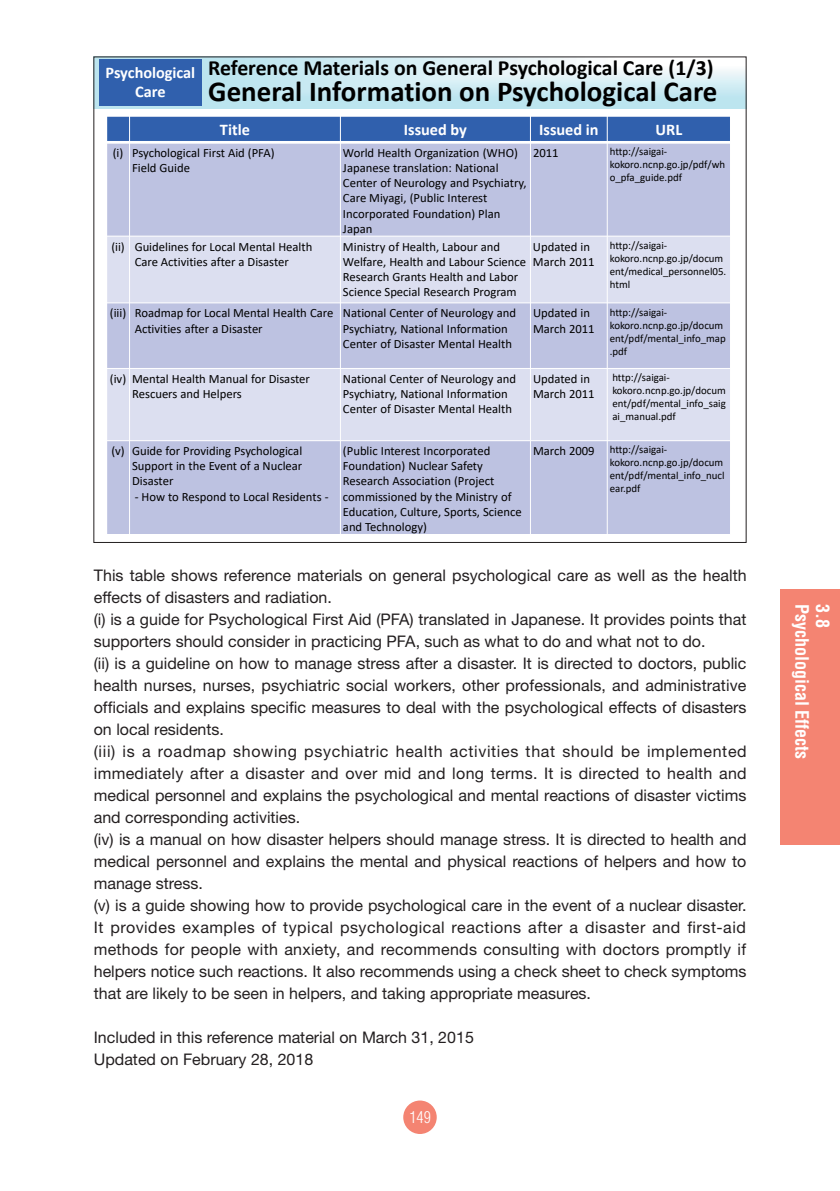
<style>
.page{position:relative;width:840px;height:1191px;background:#fff}
.page>*{position:absolute;margin:0;border:0;box-sizing:border-box;transform-origin:0 0}
.t1{font:700 29px "Calibri";color:#000}
.t2{font:700 21.8px "Calibri";color:#000}
.t3{font:700 condensed 18px "Helvetica";color:#fff}
.t4{font:700 16.2px/19.6px "Calibri";color:#fff;text-align:center}
.t5{font:16px/22px "Helvetica Neue";color:#231f20;text-align:justify}
.t6{font:300 condensed 16px "Helvetica";color:#fff}
.t7{font:12.6px/15.2px "Calibri";color:#000}
.t8{font:10.8px/13px "Calibri";color:#000}
.s1{font-size:12.6px}
</style>
<div class="page">
<div style="left:403px;top:1100px;width:33px;height:34px;background:#f48472;border-radius:50%"></div>
<div style="left:780px;top:590px;width:59px;height:255px;background:#f48472"></div>
<img style="left:96px;top:59px;width:648px;height:49px">
<div style="left:107px;top:116px;width:623px;height:26px;background:#3060ad"></div>
<div style="left:107px;top:142px;width:623px;height:94px;background:#bdc2e1"></div>
<div style="left:107px;top:236px;width:623px;height:67px;background:#dcdff0"></div>
<div style="left:107px;top:303px;width:623px;height:65px;background:#bdc2e1"></div>
<div style="left:107px;top:368px;width:623px;height:73px;background:#dcdff0"></div>
<div style="left:107px;top:441px;width:623px;height:93px;background:#bdc2e1"></div>
<hr style="left:129px;top:116px;width:1px;height:419px;background:#fff">
<hr style="left:340px;top:116px;width:1px;height:419px;background:#fff">
<hr style="left:529px;top:116px;width:1px;height:419px;background:#fff">
<hr style="left:606px;top:116px;width:1px;height:419px;background:#fff">
<hr style="left:106px;top:141px;width:624px;height:3px;background:#fff">
<hr style="left:106px;top:236px;width:624px;height:1px;background:#fff">
<hr style="left:106px;top:302px;width:624px;height:1px;background:#fff">
<hr style="left:106px;top:368px;width:624px;height:1px;background:#fff">
<hr style="left:106px;top:440px;width:624px;height:1px;background:#fff">
<hr style="left:729px;top:116px;width:1px;height:419px;background:#fff">
<hr style="left:106px;top:116px;width:624px;height:1px;background:#fff">
<div style="left:99px;top:59px;width:102px;height:46px;background:#3060ad"></div>
<p class="t2" style="left:208px;top:52px;width:506px">Reference Materials on General Psychological Care (1/3)</p>
<p class="t1" style="left:208px;top:71px;width:510px">General Information on Psychological Care</p>
<p class="t4" style="left:220px;top:119px;width:31px">Title</p>
<p class="t4" style="left:403px;top:119px;width:64px">Issued by</p>
<p class="t4" style="left:539px;top:119px;width:61px">Issued in</p>
<p class="t4" style="left:655px;top:119px;width:28px">URL</p>
<p class="t7" style="left:132px;top:145px;width:144px;text-indent:-19px">(i) Psychological First Aid (PFA)<br>Field Guide</p>
<p class="t7" style="left:343px;top:145px;width:185px">World Health Organization (WHO)<br>Japanese translation: National<br>Center of Neurology and Psychiatry,<br>Care Miyagi, (Public Interest<br>Incorporated Foundation) Plan<br>Japan</p>
<p class="t7" style="left:532px;top:145px;width:27px">2011</p>
<p class="t8" style="left:609px;top:145px;width:117px">http://saigai‐ kokoro.ncnp.go.jp/pdf/wh o_pfa_guide.pdf</p>
<p class="t7" style="left:111px;top:238px;width:202px;text-align:center">(ii) Guidelines for Local Mental Health<br>Care Activities after a Disaster</p>
<p class="t7" style="left:343px;top:238px;width:185px">Ministry of Health, Labour and Welfare, Health and Labour Science Research Grants Health and Labor Science Special Research Program</p>
<p class="t7" style="left:532px;top:238px;width:63px">Updated in<br>March 2011</p>
<p class="t8" style="left:609px;top:238px;width:118px">http://saigai‐ kokoro.ncnp.go.jp/docum ent/medical_personnel05. html</p>
<p class="t7" style="left:135px;top:305px;width:200px;text-indent:-25px">(iii) Roadmap for Local Mental Health Care<br>Activities after a Disaster</p>
<p class="t7" style="left:343px;top:305px;width:174px">National Center of Neurology and<br>Psychiatry, National Information<br>Center of Disaster Mental Health</p>
<p class="t7" style="left:532px;top:305px;width:63px">Updated in<br>March 2011</p>
<p class="t8" style="left:609px;top:305px;width:117px">http://saigai‐ kokoro.ncnp.go.jp/docum ent/pdf/mental_info_map .pdf</p>
<p class="t7" style="left:132px;top:371px;width:179px;text-indent:-22px">(iv) Mental Health Manual for Disaster<br>Rescuers and Helpers</p>
<p class="t7" style="left:343px;top:371px;width:174px">National Center of Neurology and<br>Psychiatry, National Information<br>Center of Disaster Mental Health</p>
<p class="t7" style="left:532px;top:371px;width:63px">Updated in<br>March 2011</p>
<p class="t8" style="left:612px;top:371px;width:115px">http://saigai‐ kokoro.ncnp.go.jp/docum ent/pdf/mental_info_saig ai_manual.pdf</p>
<p class="t7" style="left:132px;top:443px;width:198px;text-indent:-21px">(v) Guide for Providing Psychological<br>Support in the Event of a Nuclear<br>Disaster<br>‐ How to Respond to Local Residents ‐</p>
<p class="t7" style="left:343px;top:443px;width:180px">(Public Interest Incorporated<br>Foundation) Nuclear Safety<br>Research Association (Project commissioned by the Ministry of<br>Education, Culture, Sports, Science and Technology)</p>
<p class="t8" style="left:609px;top:443px;width:116px;text-indent:-77px"><span class="s1">March 2009</span> http://saigai‐ kokoro.ncnp.go.jp/docum ent/pdf/mental_info_nucl ear.pdf</p>
<p class="t4" style="left:105px;top:62px;width:91px">Psychological<br>Care</p>
<p class="t5" style="left:94px;top:564px;width:654px">This table shows reference materials on general psychological care as well as the health effects of disasters and radiation.</p>
<p class="t5" style="left:94px;top:608px;width:653px">(i) is a guide for Psychological First Aid (PFA) translated in Japanese. It provides points that supporters should consider in practicing PFA, such as what to do and what not to do.</p>
<p class="t5" style="left:94px;top:652px;width:654px">(ii) is a guideline on how to manage stress after a disaster. It is directed to doctors, public health nurses, nurses, psychiatric social workers, other professionals, and administrative officials and explains specific measures to deal with the psychological effects of disasters on local residents.</p>
<p class="t5" style="left:94px;top:740px;width:654px">(iii) is a roadmap showing psychiatric health activities that should be implemented immediately after a disaster and over mid and long terms. It is directed to health and medical personnel and explains the psychological and mental reactions of disaster victims and corresponding activities.</p>
<p class="t5" style="left:94px;top:828px;width:654px">(iv) is a manual on how disaster helpers should manage stress. It is directed to health and medical personnel and explains the mental and physical reactions of helpers and how to manage stress.</p>
<p class="t5" style="left:94px;top:894px;width:654px">(v) is a guide showing how to provide psychological care in the event of a nuclear disaster.<br>It provides examples of typical psychological reactions after a disaster and first-aid methods for people with anxiety, and recommends consulting with doctors promptly if helpers notice such reactions. It also recommends using a check sheet to check symptoms that are likely to be seen in helpers, and taking appropriate measures.</p>
<p class="t5" style="left:94px;top:1026px;width:381px">Included in this reference material on March 31, 2015</p>
<p class="t5" style="left:94px;top:1048px;width:221px">Updated on February 28, 2018</p>
<p class="t6" style="left:409px;top:1107px;width:23px">149</p>
<p class="t3" style="left:812px;top:604px;width:157px;rotate:90deg">Psychological Effects</p>
<p class="t3" style="left:833px;top:604px;width:25px;rotate:90deg">3.8</p>
</div>
